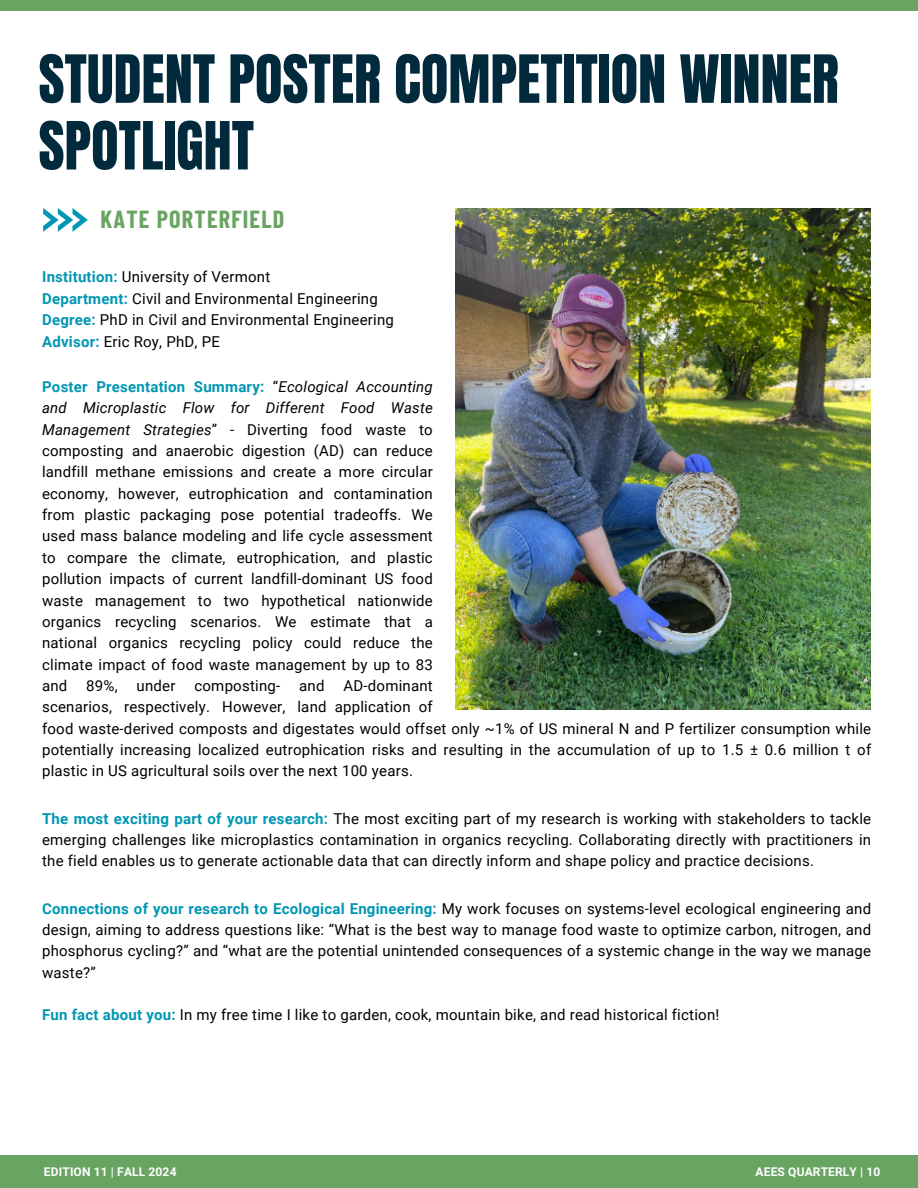
<style>
.page{position:relative;width:918px;height:1188px;background:#fff}
.page>*{position:absolute;margin:0;border:0;box-sizing:border-box;transform-origin:0 0}
.t1{font:56.4px/66.6px "Anton";color:#022a3d}
.t2{font:700 24.15px "Barlow Condensed";letter-spacing:.05em;color:#69a462}
.t3{font:15px/21.3px "Roboto";letter-spacing:.015em;color:#000;text-align:justify}
.t4{font:700 12px "Roboto";letter-spacing:.01em;color:#fff}
.s1{font-weight:700;color:#0097b2}
.s2{font-style:italic}
</style>
<div class="page">
<div style="left:0;top:0;width:918px;height:11px;background:#69a462"></div>
<div style="left:0;top:1156px;width:918px;height:32px;background:#69a462"></div>
<svg style="left:43px;top:208px;width:45px;height:24px"></svg>
<img style="left:455px;top:208px;width:416px;height:501px">
<h2 class="t1" style="left:39px;top:47px;width:802px">STUDENT POSTER COMPETITION WINNER<br>SPOTLIGHT</h2>
<p class="t2" style="left:100px;top:204px;width:185px">KATE PORTERFIELD</p>
<p class="t3" style="left:42px;top:267px;width:353px;text-align:left"><span class="s1">Institution:</span> University of Vermont<br><span class="s1">Department:</span> Civil and Environmental Engineering<br><span class="s1">Degree:</span> PhD in Civil and Environmental Engineering</p>
<h3 class="t3" style="left:42px;top:331px;width:179px"><span class="s1">Advisor:</span> Eric Roy, PhD, PE</h3>
<p class="t3" style="left:42px;top:376px;width:392px"><span class="s1">Poster Presentation Summary:</span> “<span class="s2">Ecological Accounting and Microplastic Flow for Different Food Waste Management Strategies</span>” - Diverting food waste to composting and anaerobic digestion (AD) can reduce landfill methane emissions and create a more circular economy, however, eutrophication and contamination from plastic packaging pose potential tradeoffs. We used mass balance modeling and life cycle assessment to compare the climate, eutrophication, and plastic pollution impacts of current landfill-dominant US food waste management to two hypothetical nationwide organics recycling scenarios. We estimate that a national organics recycling policy could reduce the climate impact of food waste management by up to 83 and</p>
<p class="t3" style="left:42px;top:675px;width:392px;text-align:right">AD-dominant<br>scenarios, respectively. However, land application of</p>
<p class="t3" style="left:42px;top:718px;width:831px">food waste-derived composts and digestates would offset only ~1% of US mineral N and P fertilizer consumption while potentially increasing localized eutrophication risks and resulting in the accumulation of up to 1.5 ± 0.6 million t of plastic in US agricultural soils over the next 100 years.</p>
<h3 class="t3" style="left:42px;top:808px;width:831px"><span class="s1">The most exciting part of your research:</span> The most exciting part of my research is working with stakeholders to tackle emerging challenges like microplastics contamination in organics recycling. Collaborating directly with practitioners in the field enables us to generate actionable data that can directly inform and shape policy and practice decisions.</h3>
<h3 class="t3" style="left:42px;top:898px;width:831px"><span class="s1">Connections of your research to Ecological Engineering:</span> My work focuses on systems-level ecological engineering and design, aiming to address questions like: “What is the best way to manage food waste to optimize carbon, nitrogen, and phosphorus cycling?” and “what are the potential unintended consequences of a systemic change in the way we manage waste?”</h3>
<h3 class="t3" style="left:42px;top:1005px;width:679px"><span class="s1">Fun fact about you:</span> In my free time I like to garden, cook, mountain bike, and read historical fiction!</h3>
<p class="t3" style="left:86px;top:675px;width:33px">89%,</p>
<p class="t3" style="left:137px;top:675px;width:40px">under</p>
<p class="t3" style="left:194px;top:675px;width:87px">composting-</p>
<p class="t3" style="left:299px;top:675px;width:27px">and</p>
<h3 class="t4" style="left:44px;top:1165px;width:134px">EDITION 11 | FALL 2024</h3>
<h3 class="t4" style="left:756px;top:1165px;width:126px">AEES QUARTERLY | 10</h3>
</div>
